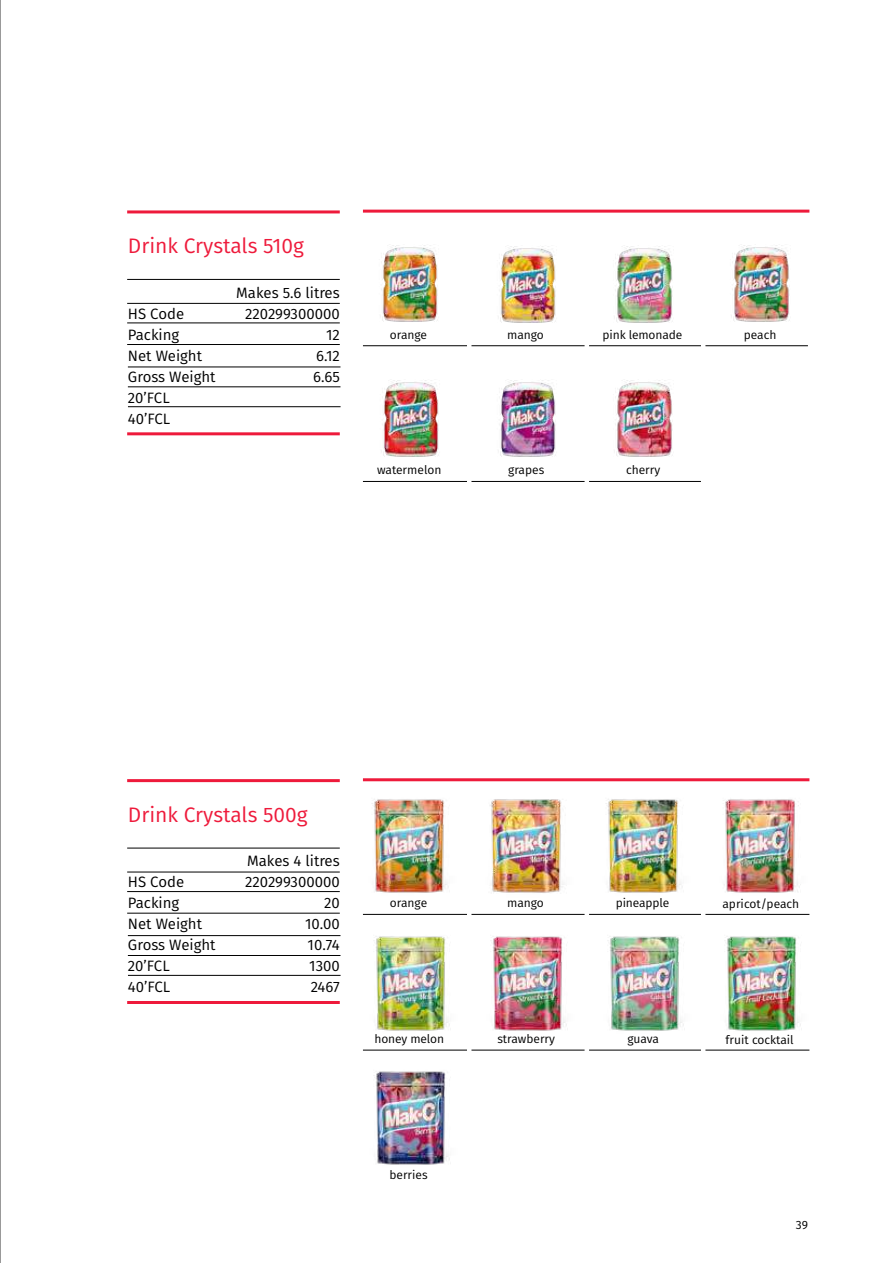
<style>
.page{position:relative;width:893px;height:1263px;background:#fff}
.page>*{position:absolute;margin:0;border:0;box-sizing:border-box;transform-origin:0 0}
.t1{font:21px "Fira Sans";color:#ee1a3b}
.t2{font:15px/21px "Fira Sans";color:#000}
.t3{font:12px "Fira Sans";color:#000}
</style>
<div class="page">
<hr style="left:363px;top:345px;width:445px;height:1px;background:#000">
<hr style="left:363px;top:481px;width:338px;height:1px;background:#000">
<hr style="left:363px;top:210px;width:446px;height:3px;background:#ee1a3b">
<hr style="left:467px;top:216px;width:4px;height:414px;background:#fff">
<hr style="left:585px;top:216px;width:4px;height:414px;background:#fff">
<hr style="left:701px;top:216px;width:4px;height:414px;background:#fff">
<hr style="left:127px;top:210px;width:213px;height:3px;background:#ee1a3b">
<hr style="left:127px;top:432px;width:213px;height:3px;background:#ee1a3b">
<hr style="left:127px;top:279px;width:213px;height:1px;background:#000">
<hr style="left:127px;top:323px;width:213px;height:1px;background:#000">
<hr style="left:127px;top:303px;width:213px;height:1px;background:#000">
<hr style="left:127px;top:344px;width:213px;height:1px;background:#000">
<hr style="left:128px;top:367px;width:212px;height:1px;background:#000">
<hr style="left:128px;top:387px;width:212px;height:1px;background:#000">
<hr style="left:128px;top:406px;width:213px;height:1px;background:#000">
<img style="left:380px;top:245px;width:58px;height:77px">
<img style="left:498px;top:246px;width:58px;height:77px">
<img style="left:614px;top:246px;width:59px;height:77px">
<img style="left:731px;top:245px;width:59px;height:77px">
<img style="left:381px;top:380px;width:58px;height:77px">
<img style="left:499px;top:380px;width:57px;height:77px">
<img style="left:614px;top:380px;width:59px;height:77px">
<hr style="left:363px;top:914px;width:446px;height:1px;background:#000">
<hr style="left:363px;top:1050px;width:446px;height:1px;background:#000">
<hr style="left:363px;top:778px;width:446px;height:3px;background:#ee1a3b">
<hr style="left:467px;top:785px;width:4px;height:413px;background:#fff">
<hr style="left:585px;top:785px;width:4px;height:413px;background:#fff">
<hr style="left:701px;top:785px;width:4px;height:413px;background:#fff">
<hr style="left:127px;top:779px;width:213px;height:3px;background:#ee1a3b">
<hr style="left:127px;top:1001px;width:213px;height:3px;background:#ee1a3b">
<hr style="left:127px;top:848px;width:213px;height:1px;background:#000">
<hr style="left:127px;top:891px;width:213px;height:1px;background:#000">
<hr style="left:127px;top:872px;width:213px;height:1px;background:#000">
<hr style="left:127px;top:913px;width:213px;height:1px;background:#000">
<hr style="left:128px;top:935px;width:212px;height:1px;background:#000">
<hr style="left:128px;top:955px;width:212px;height:1px;background:#000">
<hr style="left:128px;top:975px;width:213px;height:1px;background:#000">
<img style="left:372px;top:799px;width:77px;height:94px">
<img style="left:490px;top:799px;width:74px;height:94px">
<img style="left:606px;top:799px;width:77px;height:94px">
<img style="left:724px;top:799px;width:77px;height:94px">
<img style="left:376px;top:936px;width:74px;height:95px">
<img style="left:493px;top:936px;width:74px;height:95px">
<img style="left:610px;top:936px;width:74px;height:95px">
<img style="left:727px;top:936px;width:74px;height:95px">
<img style="left:373px;top:1071px;width:77px;height:94px">
<hr style="left:0;top:0;width:1px;height:1263px;background:#000">
<h1 class="t1" style="left:128px;top:231px;width:178px">Drink Crystals 510g</h1>
<p class="t2" style="left:128px;top:303px;width:89px">HS Code<br>Packing<br>Net Weight<br>Gross Weight<br>20’FCL<br>40’FCL</p>
<p class="t2" style="left:236px;top:282px;width:105px;text-align:right">Makes 5.6 litres<br>220299300000<br>12<br>6.12<br>6.65</p>
<p class="t3" style="left:390px;top:326px;width:39px">orange</p>
<p class="t3" style="left:507px;top:326px;width:38px">mango</p>
<p class="t3" style="left:603px;top:326px;width:81px">pink lemonade</p>
<p class="t3" style="left:377px;top:462px;width:66px">watermelon</p>
<p class="t3" style="left:508px;top:462px;width:38px">grapes</p>
<p class="t3" style="left:626px;top:462px;width:36px">cherry</p>
<p class="t3" style="left:744px;top:327px;width:34px">peach</p>
<h1 class="t1" style="left:128px;top:799px;width:181px">Drink Crystals 500g</h1>
<p class="t2" style="left:128px;top:871px;width:89px">HS Code<br>Packing<br>Net Weight<br>Gross Weight<br>20’FCL<br>40’FCL</p>
<p class="t2" style="left:245px;top:850px;width:96px;text-align:right">Makes 4 litres<br>220299300000<br>20<br>10.00<br>10.74<br>1300<br>2467</p>
<p class="t3" style="left:390px;top:895px;width:39px">orange</p>
<p class="t3" style="left:507px;top:895px;width:38px">mango</p>
<p class="t3" style="left:616px;top:895px;width:55px">pineapple</p>
<p class="t3" style="left:374px;top:1030px;width:71px">honey melon</p>
<p class="t3" style="left:497px;top:1030px;width:59px">strawberry</p>
<p class="t3" style="left:627px;top:1030px;width:33px">guava</p>
<p class="t3" style="left:389px;top:1166px;width:40px">berries</p>
<p class="t3" style="left:722px;top:895px;width:78px">apricot/peach</p>
<p class="t3" style="left:726px;top:1031px;width:70px">fruit cocktail</p>
<p class="t3" style="left:796px;top:1216px;width:14px">39</p>
</div>
